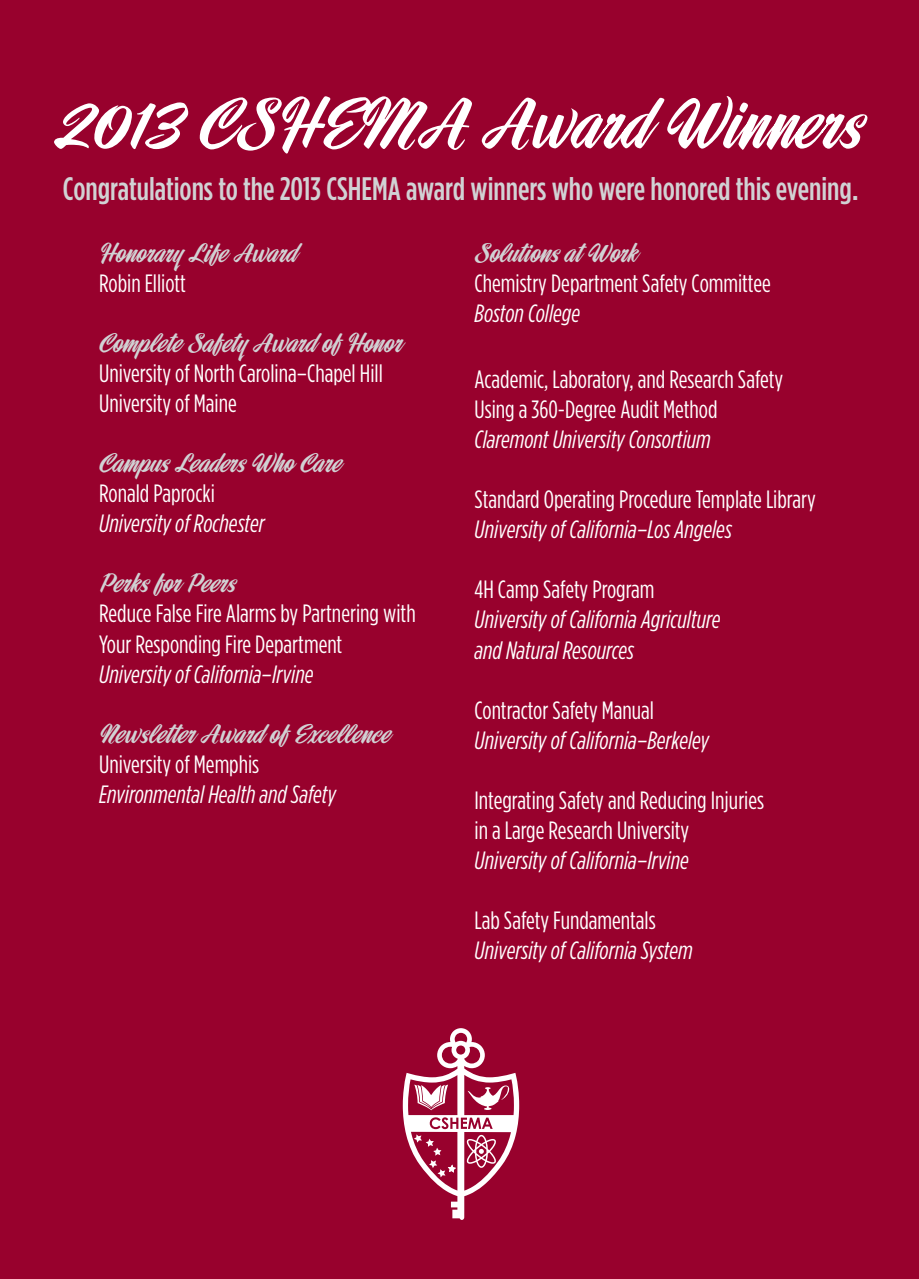
<style>
.page{position:relative;width:919px;height:1279px;background:#fff}
.page>*{position:absolute;margin:0;border:0;box-sizing:border-box;transform-origin:0 0}
.t1{font:500 32.5px "Gotham Condensed";color:#d1d2d4}
.t2{font:25px/30px "Gotham Condensed";color:#fff}
.t3{font:italic 25px/30px "Gotham Condensed";color:#fff}
.t4{font:25px "Raceway JF";color:#d1d2d4}
</style>
<div class="page">
<div style="left:0;top:0;width:918px;height:1278px;background:#98012d"></div>
<svg style="left:54px;top:96px;width:813px;height:57px"></svg>
<svg style="left:402px;top:1027px;width:117px;height:192px"></svg>
<h1 class="t1" style="left:63px;top:170px;width:796px">Congratulations to the 2013 CSHEMA award winners who were honored this evening.</h1>
<p class="t4" style="left:474px;top:236px;width:165px">Solutions at Work</p>
<p class="t2" style="left:474px;top:268px;width:298px">Chemistry Department Safety Committee</p>
<p class="t3" style="left:474px;top:298px;width:107px">Boston College</p>
<p class="t4" style="left:99px;top:236px;width:199px">Honorary Life Award</p>
<p class="t2" style="left:99px;top:268px;width:88px">Robin Elliott</p>
<p class="t4" style="left:99px;top:326px;width:304px">Complete Safety Award of Honor</p>
<p class="t2" style="left:99px;top:358px;width:285px">University of North Carolina–Chapel Hill<br>University of Maine</p>
<p class="t4" style="left:99px;top:446px;width:244px">Campus Leaders Who Care</p>
<p class="t2" style="left:99px;top:478px;width:117px">Ronald Paprocki</p>
<p class="t3" style="left:99px;top:508px;width:167px">University of Rochester</p>
<p class="t4" style="left:99px;top:566px;width:138px">Perks for Peers</p>
<p class="t2" style="left:99px;top:598px;width:318px">Reduce False Fire Alarms by Partnering with<br>Your Responding Fire Department</p>
<p class="t3" style="left:99px;top:658px;width:216px">University of California–Irvine</p>
<p class="t4" style="left:99px;top:716px;width:293px">Newsletter Award of Excellence</p>
<p class="t2" style="left:99px;top:748px;width:162px">University of Memphis</p>
<p class="t3" style="left:99px;top:778px;width:238px">Environmental Health and Safety</p>
<p class="t2" style="left:474px;top:364px;width:310px">Academic, Laboratory, and Research Safety<br>Using a 360-Degree Audit Method</p>
<p class="t3" style="left:474px;top:424px;width:238px">Claremont University Consortium</p>
<p class="t2" style="left:474px;top:484px;width:342px">Standard Operating Procedure Template Library</p>
<p class="t3" style="left:474px;top:514px;width:259px">University of California–Los Angeles</p>
<p class="t2" style="left:474px;top:574px;width:181px">4H Camp Safety Program</p>
<p class="t3" style="left:474px;top:604px;width:247px">University of California Agriculture and Natural Resources</p>
<p class="t2" style="left:474px;top:694px;width:181px">Contractor Safety Manual</p>
<p class="t3" style="left:474px;top:724px;width:236px">University of California–Berkeley</p>
<p class="t2" style="left:474px;top:784px;width:291px">Integrating Safety and Reducing Injuries in a Large Research University</p>
<p class="t3" style="left:474px;top:844px;width:216px">University of California–Irvine</p>
<p class="t2" style="left:474px;top:904px;width:183px">Lab Safety Fundamentals</p>
<p class="t3" style="left:474px;top:934px;width:220px">University of California System</p>
</div>
